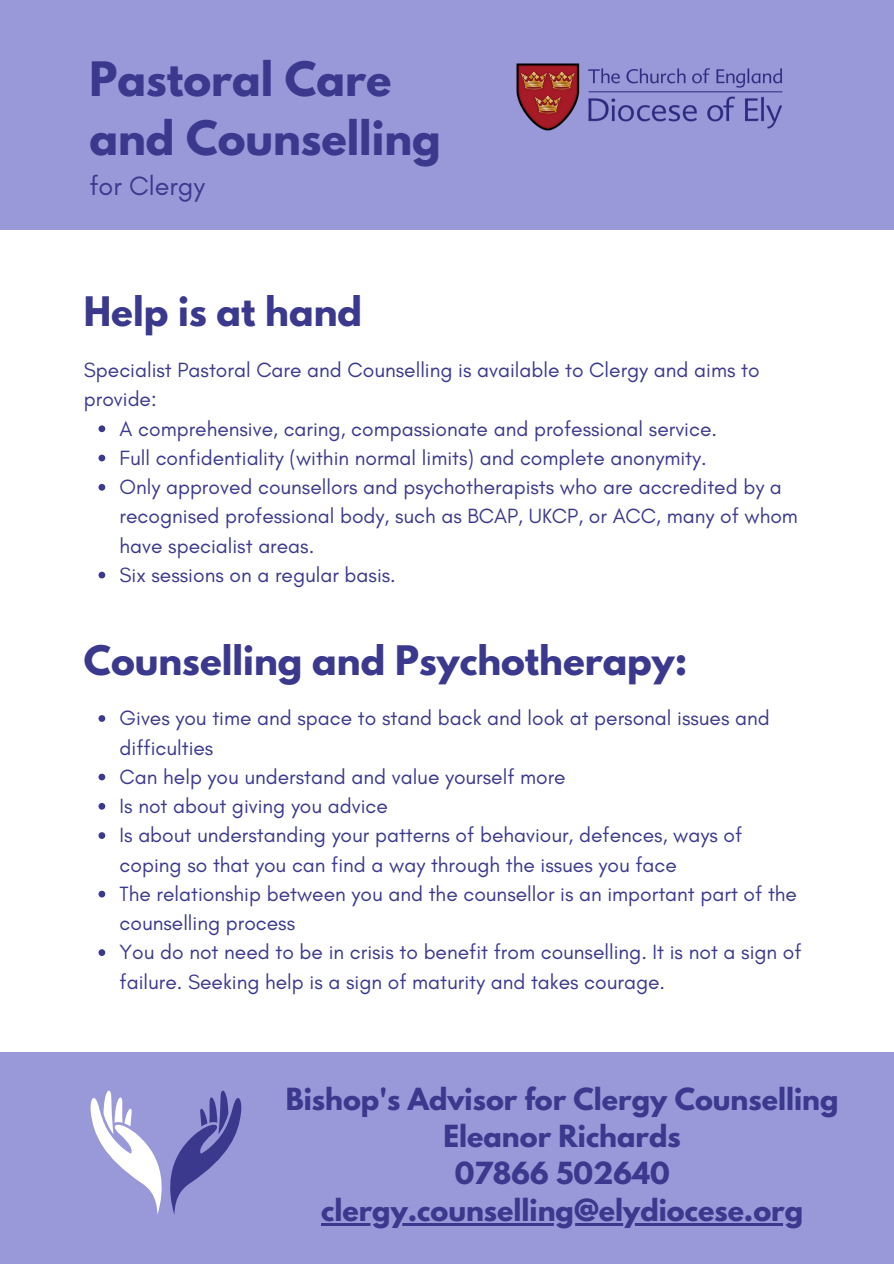
<style>
.page{position:relative;width:894px;height:1264px;background:#fff}
.page>*{position:absolute;margin:0;border:0;box-sizing:border-box;transform-origin:0 0}
.t1{font:700 42px/58.5px "League Spartan";color:#3b398d}
.t2{font:700 36px "League Spartan";color:#3b398d}
.t3{font:700 27px/37.2px "League Spartan";color:#3b398d;text-align:center}
.t4{font:27px "Glacial Indifference";color:#3b398d}
.t5{font:21px/29.2px "Glacial Indifference";color:#3b398d}
</style>
<div class="page">
<div style="left:0;top:0;width:893px;height:230px;background:#9998d9"></div>
<img style="left:516px;top:63px;width:267px;height:68px">
<div style="left:0;top:1051px;width:893px;height:212px;background:#9998d9"></div>
<svg style="left:98px;top:425px;width:7px;height:7px"></svg>
<svg style="left:98px;top:454px;width:7px;height:7px"></svg>
<svg style="left:98px;top:484px;width:7px;height:6px"></svg>
<svg style="left:98px;top:571px;width:7px;height:7px"></svg>
<hr style="left:321px;top:1223px;width:482px;height:2px;background:#3b398d">
<svg style="left:90px;top:1090px;width:152px;height:124px"></svg>
<svg style="left:98px;top:715px;width:7px;height:7px"></svg>
<svg style="left:98px;top:773px;width:7px;height:7px"></svg>
<svg style="left:98px;top:803px;width:7px;height:6px"></svg>
<svg style="left:98px;top:832px;width:7px;height:7px"></svg>
<svg style="left:98px;top:890px;width:7px;height:7px"></svg>
<svg style="left:98px;top:949px;width:7px;height:7px"></svg>
<p class="t1" style="left:89px;top:55px;width:353px">Pastoral Care and Counselling</p>
<h4 class="t4" style="left:89px;top:169px;width:117px">for Clergy</h4>
<h2 class="t2" style="left:84px;top:294px;width:280px">Help is at hand</h2>
<p class="t5" style="left:84px;top:355px;width:677px">Specialist Pastoral Care and Counselling is available to Clergy and aims to provide:</p>
<p class="t5" style="left:119px;top:413px;width:598px">A comprehensive, caring, compassionate and professional service.</p>
<p class="t5" style="left:119px;top:443px;width:588px">Full confidentiality (within normal limits) and complete anonymity.</p>
<p class="t5" style="left:119px;top:472px;width:679px">Only approved counsellors and psychotherapists who are accredited by a recognised professional body, such as BCAP, UKCP, or ACC, many of whom have specialist areas.</p>
<p class="t5" style="left:119px;top:560px;width:278px">Six sessions on a regular basis.</p>
<p class="t2" style="left:84px;top:642px;width:604px">Counselling and Psychotherapy:</p>
<p class="t5" style="left:119px;top:703px;width:651px">Gives you time and space to stand back and look at personal issues and difficulties</p>
<p class="t5" style="left:119px;top:761px;width:447px">Can help you understand and value yourself more</p>
<p class="t5" style="left:119px;top:791px;width:270px">Is not about giving you advice</p>
<p class="t5" style="left:119px;top:820px;width:624px">Is about understanding your patterns of behaviour, defences, ways of coping so that you can find a way through the issues you face</p>
<p class="t5" style="left:119px;top:878px;width:678px">The relationship between you and the counsellor is an important part of the counselling process</p>
<h3 class="t5" style="left:119px;top:937px;width:683px">You do not need to be in crisis to benefit from counselling. It is not a sign of failure. Seeking help is a sign of maturity and takes courage.</h3>
<h2 class="t3" style="left:286px;top:1083px;width:554px">Bishop's Advisor for Clergy Counselling<br>Eleanor Richards<br>07866 502640</h2>
<p class="t3" style="left:321px;top:1195px;width:483px">clergy.counselling@elydiocese.org</p>
</div>
